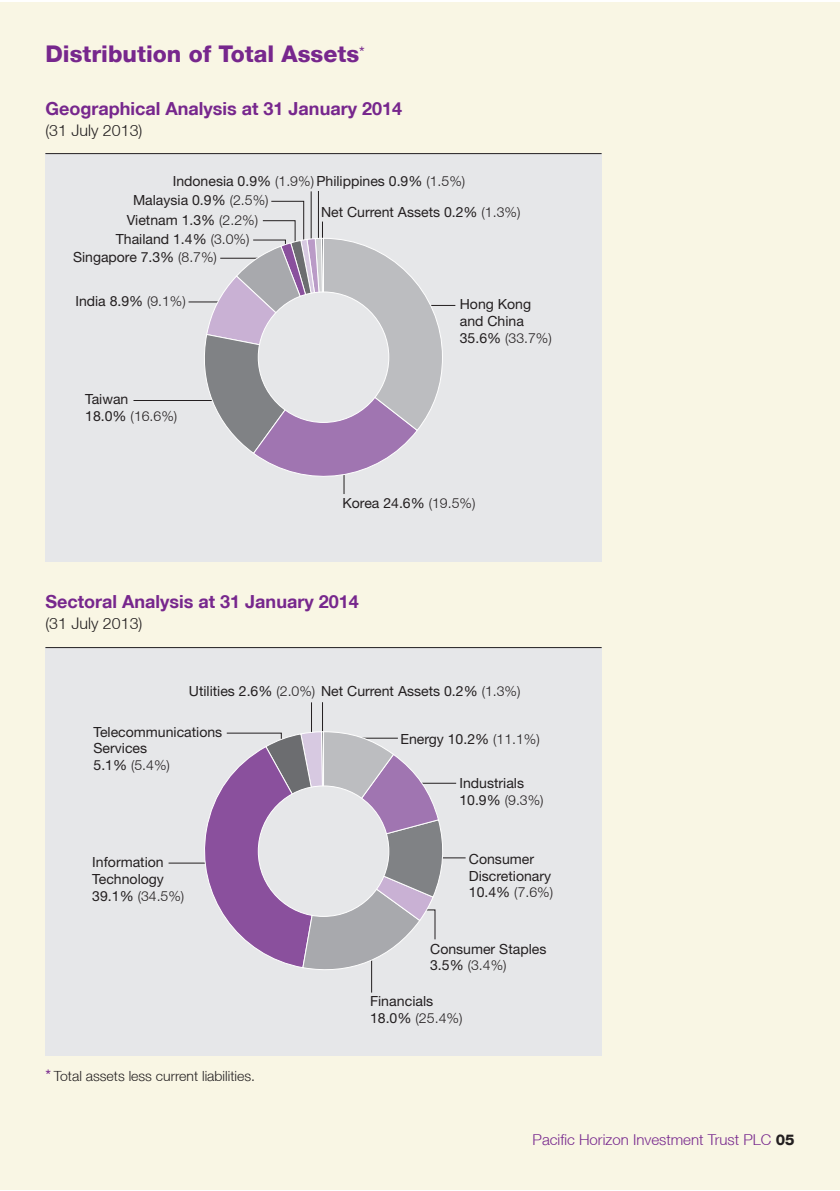
<style>
.page{position:relative;width:840px;height:1191px;background:#fff}
.page>*{position:absolute;margin:0;border:0;box-sizing:border-box;transform-origin:0 0}
.t1{font:800 23px "Helvetica Neue LT";color:#77278d}
.t2{font:700 18px "Helvetica Neue LT";color:#77278d}
.t3{font:300 16px "Helvetica Neue LT";color:#231f20}
.t4{font:300 15px "Helvetica Neue LT";color:#77278d}
.t5{font:14px/16.8px "Helvetica Neue";color:#231f20}
.t6{font:300 14px "Helvetica Neue LT";color:#231f20}
.s1{font-family:"Helvetica Neue LT";font-weight:300}
.s2{font-family:"Helvetica Neue";font-weight:400}
.s3{font-weight:400;font-size:16px;color:#77278d}
.s4{font-weight:800;color:#231f20}
</style>
<div class="page">
<div style="left:0;top:2px;width:839px;height:1187px;background:#f9f6e4"></div>
<div style="left:45px;top:647px;width:556px;height:408px;background:#e6e7e9"></div>
<hr style="left:45px;top:647px;width:556px;height:1px;background:#231f20">
<hr style="left:322px;top:702px;width:1px;height:45px;background:#231f20">
<svg style="left:195px;top:730px;width:250px;height:246px"></svg>
<div style="left:258px;top:786px;width:130px;height:130px;background:#e6e7e9;border-radius:50%"></div>
<div style="left:45px;top:153px;width:556px;height:408px;background:#e6e7e9"></div>
<hr style="left:45px;top:153px;width:556px;height:1px;background:#231f20">
<svg style="left:133px;top:191px;width:322px;height:303px"></svg>
<hr style="left:322px;top:221px;width:1px;height:45px;background:#231f20">
<svg style="left:197px;top:237px;width:246px;height:254px"></svg>
<div style="left:258px;top:292px;width:130px;height:130px;background:#e6e7e9;border-radius:50%"></div>
<h1 class="t1" style="left:45px;top:40px;width:321px">Distribution of Total Assets<sup>*</sup></h1>
<p class="t2" style="left:45px;top:97px;width:358px">Geographical Analysis at 31 January 2014</p>
<p class="t3" style="left:45px;top:120px;width:98px">(31 July 2013)</p>
<p class="t5" style="left:173px;top:173px;width:294px">Indonesia 0.9% <span class="s1">(1.9%)</span> Philippines 0.9% <span class="s1">(1.5%)</span></p>
<p class="t5" style="left:127px;top:211px;width:133px">Vietnam 1.3% <span class="s1">(2.2%)</span></p>
<p class="t5" style="left:133px;top:192px;width:137px">Malaysia 0.9% <span class="s1">(2.5%)</span></p>
<p class="t5" style="left:321px;top:204px;width:201px">Net Current Assets 0.2% <span class="s1">(1.3%)</span></p>
<p class="t5" style="left:116px;top:231px;width:135px">Thailand 1.4% <span class="s1">(3.0%)</span></p>
<p class="t5" style="left:73px;top:249px;width:145px">Singapore 7.3% <span class="s1">(8.7%)</span></p>
<p class="t5" style="left:75px;top:293px;width:112px">India 8.9% <span class="s1">(9.1%)</span></p>
<p class="t5" style="left:85px;top:390px;width:45px">Taiwan</p>
<p class="t6" style="left:85px;top:407px;width:93px"><span class="s2">18.0%</span> (16.6%)</p>
<p class="t5" style="left:459px;top:295px;width:73px">Hong Kong and China</p>
<p class="t6" style="left:459px;top:329px;width:93px"><span class="s2">35.6%</span> (33.7%)</p>
<p class="t5" style="left:342px;top:494px;width:134px">Korea 24.6% <span class="s1">(19.5%)</span></p>
<p class="t2" style="left:45px;top:591px;width:315px">Sectoral Analysis at 31 January 2014</p>
<p class="t3" style="left:45px;top:614px;width:98px">(31 July 2013)</p>
<p class="t5" style="left:189px;top:683px;width:333px">Utilities 2.6% <span class="s1">(2.0%)</span> Net Current Assets 0.2% <span class="s1">(1.3%)</span></p>
<p class="t5" style="left:400px;top:730px;width:141px">Energy 10.2% <span class="s1">(11.1%)</span></p>
<p class="t5" style="left:459px;top:774px;width:66px">Industrials</p>
<p class="t6" style="left:459px;top:791px;width:86px"><span class="s2">10.9%</span> (9.3%)</p>
<p class="t5" style="left:93px;top:723px;width:130px">Telecommunications<br>Services</p>
<p class="t6" style="left:93px;top:756px;width:78px"><span class="s2">5.1%</span> (5.4%)</p>
<p class="t5" style="left:92px;top:853px;width:73px">Information<br>Technology</p>
<p class="t6" style="left:92px;top:887px;width:93px"><span class="s2">39.1%</span> (34.5%)</p>
<p class="t6" style="left:45px;top:1067px;width:211px"><span class="s3">*</span> Total assets less current liabilities.</p>
<p class="t5" style="left:468px;top:850px;width:84px">Consumer<br>Discretionary</p>
<p class="t6" style="left:468px;top:884px;width:86px"><span class="s2">10.4%</span> (7.6%)</p>
<p class="t5" style="left:430px;top:940px;width:118px">Consumer Staples</p>
<p class="t6" style="left:430px;top:957px;width:78px"><span class="s2">3.5%</span> (3.4%)</p>
<p class="t5" style="left:370px;top:992px;width:65px">Financials</p>
<p class="t6" style="left:370px;top:1009px;width:94px"><span class="s2">18.0%</span> (25.4%)</p>
<p class="t4" style="left:532px;top:1130px;width:263px">Pacific Horizon Investment Trust PLC <span class="s4">05</span></p>
</div>
